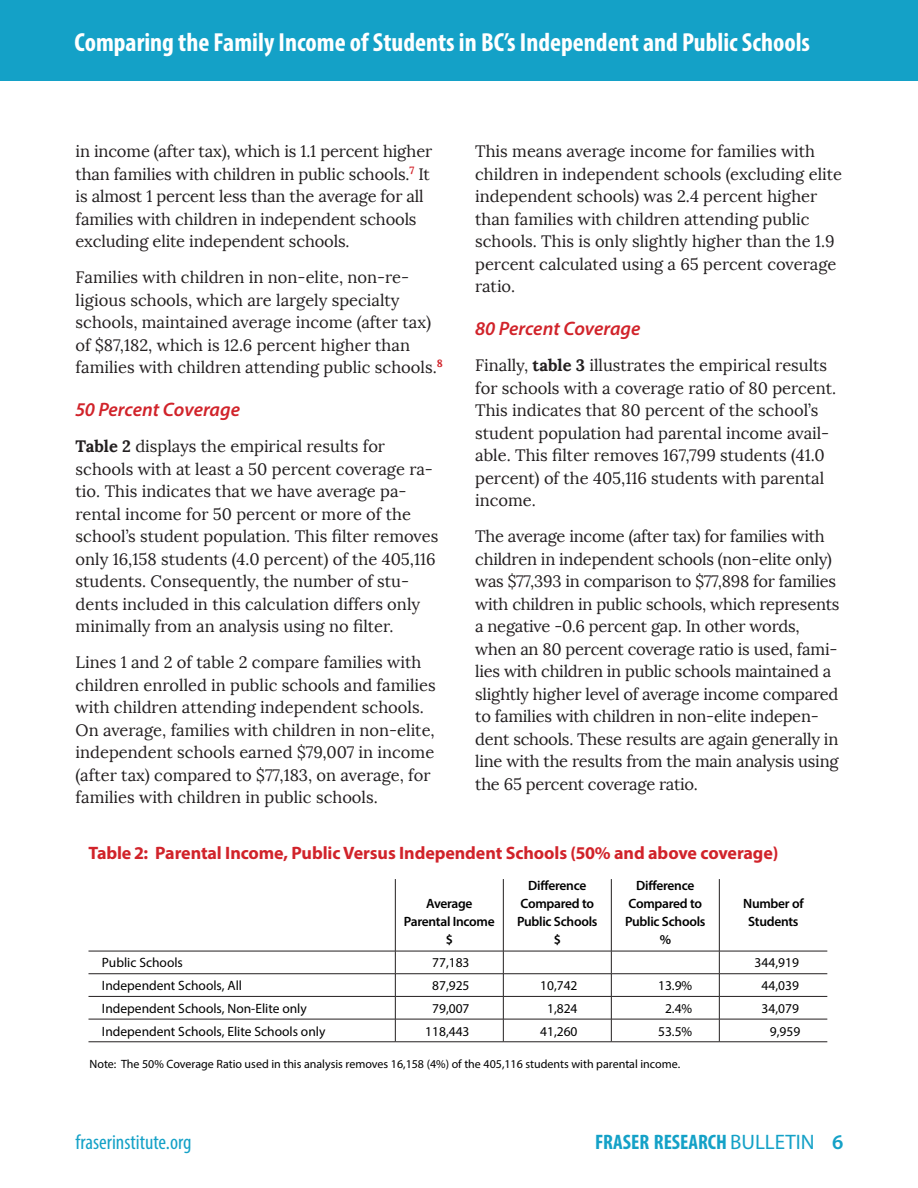
<style>
.page{position:relative;width:918px;height:1188px;background:#fff}
.page>*{position:absolute;margin:0;border:0;box-sizing:border-box;transform-origin:0 0}
.t1{font:700 condensed 26.25px "Myriad Pro";color:#fff}
.t2{font:700 condensed 21px "Myriad Pro";color:#14a1c7}
.t3{font:condensed 21px "Myriad Pro";color:#14a1c7}
.Head_3{font:italic 600 19.5px "Myriad Pro";color:#d1232a}
.Table_head{font:700 18px "Myriad Pro";letter-spacing:-.005em;color:#d1232a}
.BodyText{font:16.5px/22.5px "Lora";color:#231f20}
.table_head_2{font:600 13.5px/18px "Myriad Pro";letter-spacing:-.02em;color:#000;text-align:center}
.table_text_small_lef{font:13.5px "Myriad Pro";color:#000}
.table_text_small_rig{font:13.5px "Myriad Pro";color:#000}
.table_source{font:12px "Myriad Pro";color:#000}
.s1{font-weight:700}
.s2{font-weight:400;font-stretch:normal}
.s3{font-weight:600;font-stretch:normal}
</style>
<div class="page">
<div style="left:0;top:0;width:918px;height:81px;background:#14a1c7"></div>
<hr style="left:88px;top:951px;width:307px;height:1px;background:#231f20">
<hr style="left:395px;top:951px;width:108px;height:1px;background:#231f20">
<hr style="left:503px;top:951px;width:108px;height:1px;background:#231f20">
<hr style="left:611px;top:951px;width:108px;height:1px;background:#231f20">
<hr style="left:719px;top:951px;width:108px;height:1px;background:#231f20">
<hr style="left:88px;top:973px;width:307px;height:1px;background:#231f20">
<hr style="left:395px;top:973px;width:108px;height:1px;background:#231f20">
<hr style="left:503px;top:973px;width:108px;height:1px;background:#231f20">
<hr style="left:611px;top:973px;width:108px;height:1px;background:#231f20">
<hr style="left:719px;top:973px;width:108px;height:1px;background:#231f20">
<hr style="left:88px;top:996px;width:307px;height:1px;background:#231f20">
<hr style="left:395px;top:996px;width:108px;height:1px;background:#231f20">
<hr style="left:503px;top:996px;width:108px;height:1px;background:#231f20">
<hr style="left:611px;top:996px;width:108px;height:1px;background:#231f20">
<hr style="left:719px;top:996px;width:108px;height:1px;background:#231f20">
<hr style="left:88px;top:1019px;width:307px;height:1px;background:#231f20">
<hr style="left:395px;top:1019px;width:108px;height:1px;background:#231f20">
<hr style="left:503px;top:1019px;width:108px;height:1px;background:#231f20">
<hr style="left:611px;top:1019px;width:108px;height:1px;background:#231f20">
<hr style="left:719px;top:1019px;width:108px;height:1px;background:#231f20">
<hr style="left:88px;top:1042px;width:307px;height:1px;background:#231f20">
<hr style="left:395px;top:1042px;width:108px;height:1px;background:#231f20">
<hr style="left:503px;top:1042px;width:108px;height:1px;background:#231f20">
<hr style="left:611px;top:1042px;width:108px;height:1px;background:#231f20">
<hr style="left:719px;top:1042px;width:108px;height:1px;background:#231f20">
<hr style="left:395px;top:879px;width:1px;height:72px;background:#231f20">
<hr style="left:503px;top:879px;width:1px;height:72px;background:#231f20">
<hr style="left:611px;top:879px;width:1px;height:72px;background:#231f20">
<hr style="left:719px;top:879px;width:1px;height:72px;background:#231f20">
<svg style="left:395px;top:951px;width:1px;height:91px"></svg>
<svg style="left:503px;top:951px;width:1px;height:91px"></svg>
<svg style="left:611px;top:951px;width:1px;height:91px"></svg>
<svg style="left:719px;top:951px;width:1px;height:91px"></svg>
<h1 class="t1" style="left:75px;top:26px;width:737px">Comparing the Family Income of Students in BC’s Independent and Public Schools</h1>
<p class="BodyText" style="left:76px;top:141px;width:358px">in income (after tax), which is 1.1 percent higher than families with children in public schools.<sup>7</sup> It is almost 1 percent less than the average for all families with children in independent schools excluding elite independent schools.</p>
<p class="BodyText" style="left:76px;top:267px;width:369px">Families with children in non-elite, non-re&shy;ligious schools, which are largely specialty schools, maintained average income (after tax) of $87,182, which is 12.6 percent higher than families with children attending public schools.<sup>8</sup></p>
<p class="Head_3" style="left:76px;top:397px;width:166px">50 Percent Coverage</p>
<p class="BodyText" style="left:76px;top:435px;width:364px"><span class="s1">Table 2</span> displays the empirical results for schools with at least a 50 percent coverage ra&shy;tio. This indicates that we have average pa&shy;rental income for 50 percent or more of the school’s student population. This filter removes only 16,158 students (4.0 percent) of the 405,116 students. Consequently, the number of stu&shy;dents included in this calculation differs only minimally from an analysis using no filter.</p>
<p class="BodyText" style="left:76px;top:651px;width:362px">Lines 1 and 2 of table 2 compare families with children enrolled in public schools and families with children attending independent schools.<br>On average, families with children in non-elite, independent schools earned $79,007 in income (after tax) compared to $77,183, on average, for families with children in public schools.</p>
<p class="BodyText" style="left:475px;top:141px;width:368px">This means average income for families with children in independent schools (excluding elite independent schools) was 2.4 percent higher than families with children attending public schools. This is only slightly higher than the 1.9 percent calculated using a 65 percent coverage ratio.</p>
<p class="Head_3" style="left:475px;top:316px;width:167px">80 Percent Coverage</p>
<p class="BodyText" style="left:475px;top:354px;width:362px">Finally, <span class="s1">table 3</span> illustrates the empirical results for schools with a coverage ratio of 80 percent.<br>This indicates that 80 percent of the school’s student population had parental income avail&shy;able. This filter removes 167,799 students (41.0 percent) of the 405,116 students with parental income.</p>
<p class="BodyText" style="left:475px;top:525px;width:366px">The average income (after tax) for families with children in independent schools (non-elite only) was $77,393 in comparison to $77,898 for families with children in public schools, which represents a negative -0.6 percent gap. In other words, when an 80 percent coverage ratio is used, fami&shy;lies with children in public schools maintained a slightly higher level of average income compared to families with children in non-elite indepen&shy;dent schools. These results are again generally in line with the results from the main analysis using the 65 percent coverage ratio.</p>
<p class="Table_head" style="left:88px;top:841px;width:691px">Table 2: Parental Income, Public Versus Independent Schools (50% and above coverage)</p>
<p class="table_head_2" style="left:426px;top:894px;width:48px">Average</p>
<p class="table_head_2" style="left:404px;top:912px;width:92px">Parental Income</p>
<p class="table_head_2" style="left:446px;top:930px;width:9px">$</p>
<p class="table_head_2" style="left:517px;top:876px;width:82px">Difference<br>Compared to<br>Public Schools</p>
<p class="table_head_2" style="left:554px;top:930px;width:9px">$</p>
<p class="table_head_2" style="left:625px;top:876px;width:82px">Difference<br>Compared to<br>Public Schools</p>
<p class="table_head_2" style="left:660px;top:930px;width:13px">%</p>
<p class="table_head_2" style="left:743px;top:894px;width:62px">Number of<br>Students</p>
<p class="table_text_small_lef" style="left:102px;top:955px;width:82px">Public Schools</p>
<p class="table_text_small_rig" style="left:432px;top:955px;width:39px">77,183</p>
<p class="table_text_small_rig" style="left:755px;top:955px;width:46px">344,919</p>
<p class="table_text_small_lef" style="left:102px;top:977px;width:142px">Independent Schools, All</p>
<p class="table_text_small_rig" style="left:432px;top:977px;width:39px">87,925</p>
<p class="table_text_small_rig" style="left:540px;top:977px;width:39px">10,742</p>
<p class="table_text_small_rig" style="left:658px;top:977px;width:36px">13.9%</p>
<p class="table_text_small_rig" style="left:762px;top:977px;width:39px">44,039</p>
<p class="table_text_small_lef" style="left:102px;top:1000px;width:206px">Independent Schools, Non-Elite only</p>
<p class="table_text_small_rig" style="left:432px;top:1000px;width:39px">79,007</p>
<p class="table_text_small_rig" style="left:547px;top:1000px;width:32px">1,824</p>
<p class="table_text_small_rig" style="left:665px;top:1000px;width:29px">2.4%</p>
<p class="table_text_small_rig" style="left:762px;top:1000px;width:39px">34,079</p>
<p class="table_text_small_lef" style="left:102px;top:1023px;width:225px">Independent Schools, Elite Schools only</p>
<p class="table_text_small_rig" style="left:425px;top:1023px;width:46px">118,443</p>
<p class="table_text_small_rig" style="left:540px;top:1023px;width:39px">41,260</p>
<p class="table_text_small_rig" style="left:658px;top:1023px;width:36px">53.5%</p>
<p class="table_text_small_rig" style="left:770px;top:1023px;width:32px">9,959</p>
<p class="table_source" style="left:90px;top:1057px;width:592px">Note: The 50% Coverage Ratio used in this analysis removes 16,158 (4%) of the 405,116 students with parental income.</p>
<p class="t3" style="left:76px;top:1129px;width:117px">fraserinstitute.org</p>
<p class="t2" style="left:595px;top:1129px;width:250px">FRASER RESEARCH <span class="s2">BULLETIN</span> <span class="s3">6</span></p>
</div>
